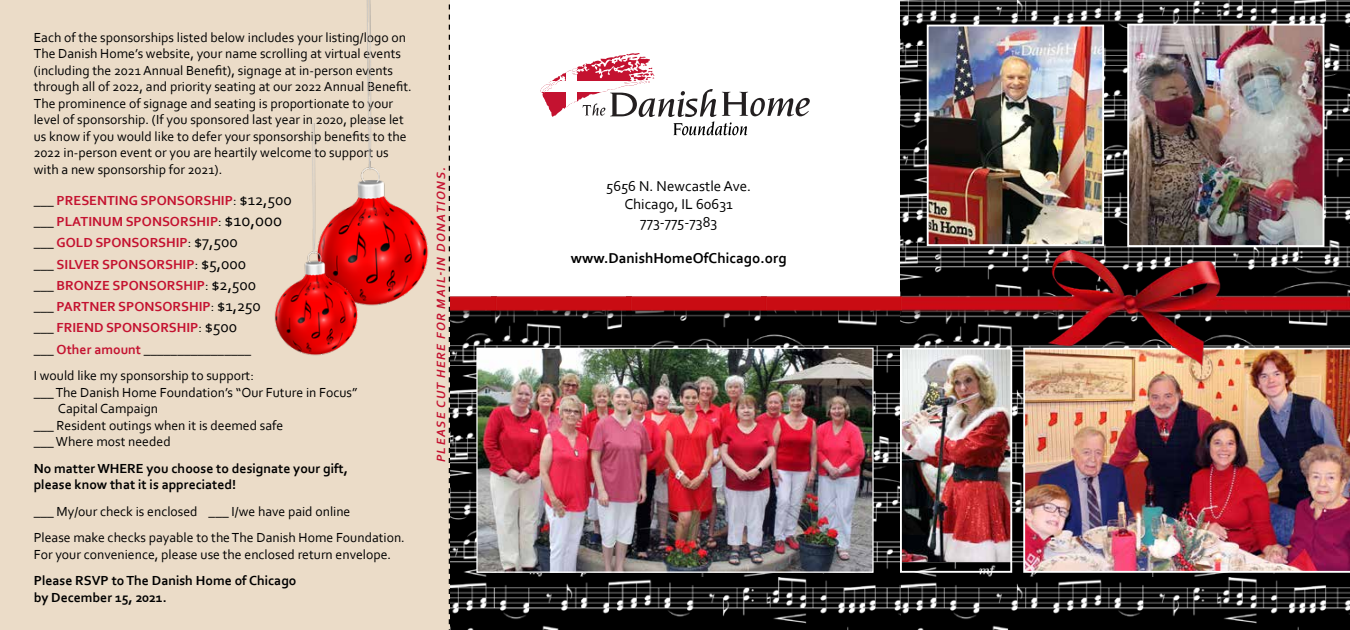
<style>
.page{position:relative;width:1350px;height:630px;background:#fff}
.page>*{position:absolute;margin:0;border:0;box-sizing:border-box;transform-origin:0 0}
.t1{font:15px/18px "Corbel";color:#000;text-align:center}
.t2{font:700 15px "Corbel";color:#000}
.t3{font:13.75px/16.5px "Corbel";color:#000}
.t4{font:700 13.75px/21.2px "Corbel";color:#c41230}
.t5{font:700 13.75px/16.5px "Corbel";color:#000}
.t6{font:italic 700 12.5px "Corbel";letter-spacing:.115em;color:#c41230}
.s1{font-weight:400;color:#000}
.s2{font-weight:400;font-size:16.25px;color:#000}
.s3{font-weight:400;font-size:17.5px;color:#000}
</style>
<div class="page">
<div style="left:0;top:0;width:450px;height:630px;background:#ebdcc8"></div>
<svg style="left:449px;top:4px;width:1px;height:626px"></svg>
<svg style="left:600px;top:53px;width:44px;height:20px"></svg>
<svg style="left:583px;top:89px;width:227px;height:46px"></svg>
<img style="left:359px;top:0;width:70px;height:306px">
<img style="left:275px;top:123px;width:84px;height:233px">
<img style="left:900px;top:0;width:450px;height:578px">
<img style="left:450px;top:365px;width:450px;height:213px">
<img style="left:450px;top:578px;width:900px;height:52px">
<img style="left:930px;top:28px;width:171px;height:215px">
<div style="left:927px;top:25px;width:177px;height:221px;border:2px solid #fff"></div>
<img style="left:478px;top:365px;width:394px;height:206px">
<img style="left:1130px;top:27px;width:191px;height:217px">
<div style="left:1127px;top:24px;width:197px;height:223px;border:2px solid #fff"></div>
<img style="left:903px;top:365px;width:106px;height:196px">
<div style="left:900px;top:348px;width:112px;height:225px;border:2px solid #fff"></div>
<img style="left:1023px;top:365px;width:327px;height:208px">
<img style="left:766px;top:250px;width:584px;height:115px">
<img style="left:631px;top:296px;width:135px;height:69px">
<img style="left:496px;top:296px;width:135px;height:69px">
<img style="left:450px;top:296px;width:46px;height:69px">
<p class="t3" style="left:34px;top:28px;width:380px">Each of the sponsorships listed below includes your listing/logo on The Danish Home’s website, your name scrolling at virtual events (including the 2021 Annual Benefit), signage at in-person events through all of 2022, and priority seating at our 2022 Annual Benefit.<br>The prominence of signage and seating is proportionate to your level of sponsorship. (If you sponsored last year in 2020, please let us know if you would like to defer your sponsorship benefits to the 2022 in-person event or you are heartily welcome to support us with a new sponsorship for 2021).</p>
<p class="t4" style="left:34px;top:189px;width:260px"><span class="s1">___</span> PRESENTING SPONSORSHIP<span class="s1">:</span> <span class="s2">$12,500 </span><span class="s1">___</span> PLATINUM SPONSORSHIP<span class="s1">:</span> <span class="s3">$10,000 </span><span class="s1">___</span> GOLD SPONSORSHIP<span class="s1">:</span> <span class="s2">$7,500<br></span><span class="s1">___</span> SILVER SPONSORSHIP<span class="s1">:</span> <span class="s2">$5,000<br></span><span class="s1">___</span> BRONZE SPONSORSHIP<span class="s1">:</span> <span class="s2">$2,500<br></span><span class="s1">___</span> PARTNER SPONSORSHIP<span class="s1">:</span> <span class="s2">$1,250<br></span><span class="s1">___</span> FRIEND SPONSORSHIP<span class="s1">:</span> <span class="s2">$500<br></span><span class="s1">___</span> Other amount <span class="s1">________________</span></p>
<p class="t3" style="left:34px;top:367px;width:222px">I would like my sponsorship to support:</p>
<p class="t3" style="left:34px;top:383px;width:325px">___ The Danish Home Foundation’s “Our Future in Focus”</p>
<p class="t3" style="left:58px;top:400px;width:102px">Capital Campaign</p>
<p class="t3" style="left:34px;top:416px;width:251px">___ Resident outings when it is deemed safe</p>
<p class="t3" style="left:34px;top:433px;width:138px">___ Where most needed</p>
<p class="t5" style="left:34px;top:459px;width:316px">No matter WHERE you choose to designate your gift, please know that it is appreciated!</p>
<p class="t3" style="left:34px;top:497px;width:373px;line-height:26.5px">___ My/our check is enclosed ___ I/we have paid online<br>Please make checks payable to the The Danish Home Foundation.</p>
<p class="t3" style="left:34px;top:545px;width:359px">For your convenience, please use the enclosed return envelope.</p>
<p class="t5" style="left:34px;top:572px;width:264px">Please RSVP to The Danish Home of Chicago by December 15, 2021.</p>
<p class="t6" style="left:433px;top:462px;width:296px;rotate:-90deg">PLEASE CUT HERE FOR MAIL-IN DONATIONS.</p>
<p class="t1" style="left:606px;top:177px;width:146px">5656 N. Newcastle Ave.<br>Chicago, IL 60631<br>773-775-7383</p>
<p class="t2" style="left:571px;top:249px;width:217px">www.DanishHomeOfChicago.org</p>
</div>
